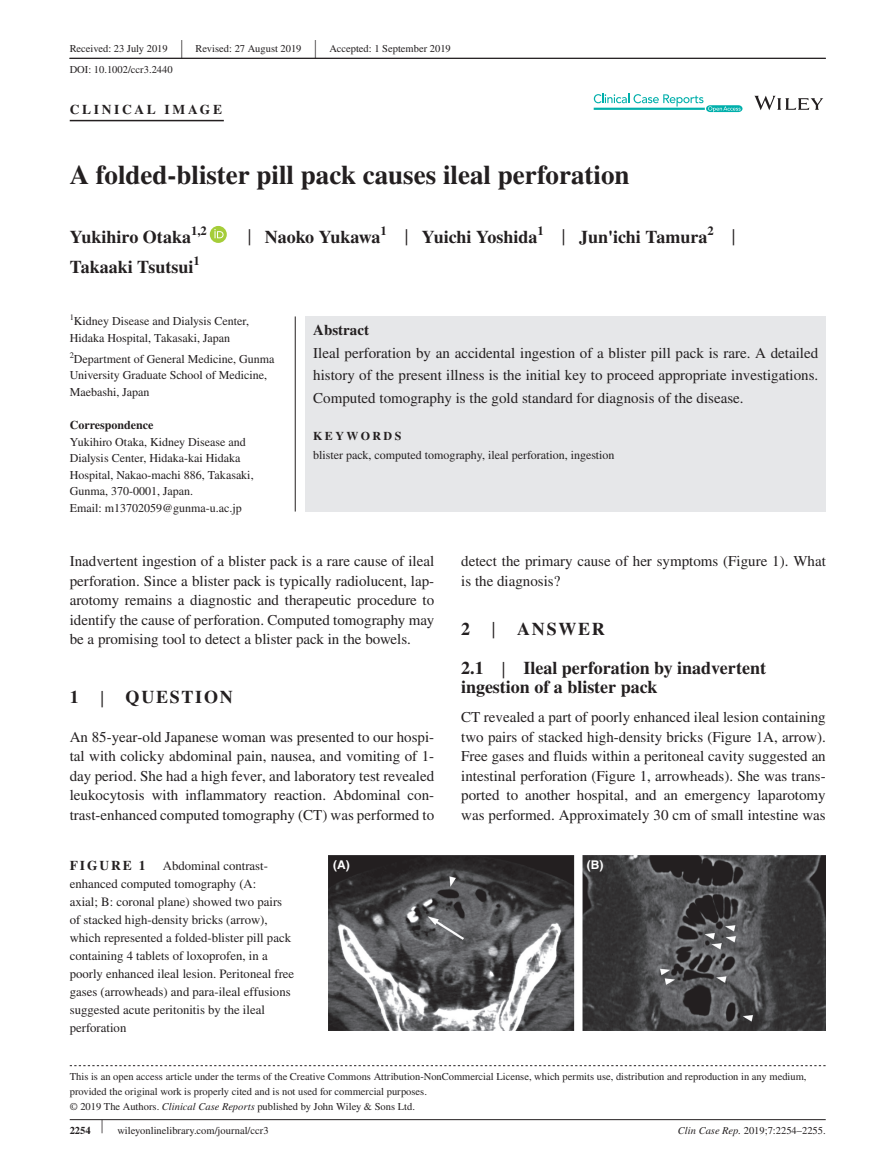
<style>
.page{position:relative;width:893px;height:1174px;background:#fff}
.page>*{position:absolute;margin:0;border:0;box-sizing:border-box;transform-origin:0 0}
.t1{font:700 27px "STIX";color:#231f20}
.t2{font:26.55px "STIX";color:#231f20;scale:.4 1}
.t3{font:700 18px/39px "STIX";color:#231f20}
.t4{font:700 18px "STIX";letter-spacing:.1em;color:#231f20}
.t5{font:15px/19.5px "STIX";color:#231f20;text-align:justify}
.t6{font:700 15px "STIX";color:#231f20}
.t7{font:700 13.5px "STIX";letter-spacing:.2em;color:#231f20}
.t8{font:12.75px/18px "STIX";color:#231f20}
.t9{font:700 12.6px "STIX";color:#231f20}
.t10{font:12px/16.5px "STIX";color:#231f20}
.t11{font:700 12px "STIX";color:#231f20}
.t12{font:700 12px "STIX";letter-spacing:.2em;color:#231f20}
.t13{font:700 12px "Helvetica";color:#fff}
.t14{font:10.5px/15px "STIX";color:#231f20}
.s1{font-weight:400;font-size:23.4px}
.s2{font-weight:400;font-size:23.7px}
.s3{font-style:italic}
.s4{font-weight:700}
.s5{font-size:19.5px}
</style>
<div class="page">
<hr style="left:70px;top:1119px;width:756px;height:1px;background:#231f20">
<hr style="left:69px;top:58px;width:757px;height:1px;background:#231f20">
<svg style="left:754px;top:96px;width:69px;height:14px"></svg>
<svg style="left:594px;top:94px;width:148px;height:18px"></svg>
<hr style="left:70px;top:120px;width:154px;height:1px;background:#231f20">
<div style="left:210px;top:226px;width:17px;height:17px;background:#a5cd39;border-radius:50%"></div>
<svg style="left:214px;top:229px;width:10px;height:9px"></svg>
<svg style="left:70px;top:1065px;width:756px;height:1px"></svg>
<hr style="left:295px;top:316px;width:1px;height:195px;background:#231f20">
<div style="left:306px;top:316px;width:520px;height:153px;background:#e6e7e9"></div>
<div style="left:306px;top:469px;width:520px;height:42px;background:#e6e7e9"></div>
<img style="left:328px;top:855px;width:498px;height:175px">
<p class="t14" style="left:70px;top:41px;width:100px">Received: 23 July 2019</p>
<h2 class="t2" style="left:181px;top:31px;width:7px">|</h2>
<p class="t14" style="left:196px;top:41px;width:107px">Revised: 27 August 2019</p>
<h2 class="t2" style="left:314px;top:31px;width:7px">|</h2>
<p class="t14" style="left:329px;top:41px;width:123px">Accepted: 1 September 2019</p>
<p class="t14" style="left:70px;top:63px;width:104px">DOI: 10.1002/ccr3.2440</p>
<p class="t7" style="left:70px;top:101px;width:154px">CLINICAL IMAGE</p>
<h1 class="t1" style="left:70px;top:159px;width:561px">A folded‐blister pill pack causes ileal perforation</h1>
<p class="t3" style="left:70px;top:217px;width:139px">Yukihiro Otaka<sup>1,2</sup></p>
<p class="t3" style="left:248px;top:217px;width:489px"><span class="s1">|</span> Naoko Yukawa<sup>1</sup> <span class="s1">|</span> Yuichi Yoshida<sup>1</sup> <span class="s1">|</span> Jun'ichi Tamura<sup>2</sup> <span class="s1">|</span></p>
<p class="t3" style="left:70px;top:247px;width:125px">Takaaki Tsutsui</p>
<p class="t9" style="left:193px;top:253px;width:8px">1</p>
<p class="t10" style="left:70px;top:314px;width:181px"><sup>1</sup>Kidney Disease and Dialysis Center,<br>Hidaka Hospital, Takasaki, Japan</p>
<p class="t10" style="left:70px;top:351px;width:206px"><sup>2</sup>Department of General Medicine, Gunma<br>University Graduate School of Medicine,<br>Maebashi, Japan</p>
<p class="t11" style="left:70px;top:418px;width:85px">Correspondence</p>
<p class="t10" style="left:70px;top:434px;width:185px">Yukihiro Otaka, Kidney Disease and Dialysis Center, Hidaka‐kai Hidaka Hospital, Nakao‐machi 886, Takasaki, Gunma, 370‐0001, Japan.<br>Email: m13702059@gunma-u.ac.jp</p>
<p class="t6" style="left:313px;top:321px;width:57px">Abstract</p>
<p class="t5" style="left:313px;top:342px;width:507px;line-height:22.5px">Ileal perforation by an accidental ingestion of a blister pill pack is rare. A detailed history of the present illness is the initial key to proceed appropriate investigations.<br>Computed tomography is the gold standard for diagnosis of the disease.</p>
<p class="t12" style="left:313px;top:428px;width:90px">KEYWORDS</p>
<p class="t10" style="left:313px;top:448px;width:303px">blister pack, computed tomography, ileal perforation, ingestion</p>
<p class="t5" style="left:70px;top:552px;width:366px">Inadvertent ingestion of a blister pack is a rare cause of ileal perforation. Since a blister pack is typically radiolucent, lap&shy;arotomy remains a diagnostic and therapeutic procedure to identify the cause of perforation. Computed tomography may be a promising tool to detect a blister pack in the bowels.</p>
<p class="t4" style="left:70px;top:686px;width:165px">1 <span class="s2">|</span> QUESTION</p>
<p class="t5" style="left:70px;top:728px;width:366px">An 85‐year‐old Japanese woman was presented to our hospi&shy;tal with colicky abdominal pain, nausea, and vomiting of 1‐ day period. She had a high fever, and laboratory test revealed leukocytosis with inflammatory reaction. Abdominal con&shy;trast‐enhanced computed tomography (CT) was performed to</p>
<p class="t5" style="left:461px;top:552px;width:366px">detect the primary cause of her symptoms (Figure 1). What is the diagnosis?</p>
<p class="t3" style="left:461px;top:609px;width:306px">2 <span class="s2">|</span> ANSWER<br>2.1 <span class="s2">|</span> Ileal perforation by inadvertent</p>
<p class="t3" style="left:461px;top:667px;width:198px">ingestion of a blister pack</p>
<p class="t5" style="left:461px;top:708px;width:366px">CT revealed a part of poorly enhanced ileal lesion containing two pairs of stacked high‐density bricks (Figure 1A, arrow).<br>Free gases and fluids within a peritoneal cavity suggested an intestinal perforation (Figure 1, arrowheads). She was trans&shy;ported to another hospital, and an emergency laparotomy was performed. Approximately 30 cm of small intestine was</p>
<p class="t8" style="left:70px;top:857px;width:226px;text-indent:93px">Abdominal contrast‐ enhanced computed tomography (A:<br>axial; B: coronal plane) showed two pairs of stacked high‐density bricks (arrow), which represented a folded‐blister pill pack containing 4 tablets of loxoprofen, in a poorly enhanced ileal lesion. Peritoneal free gases (arrowheads) and para‐ileal effusions suggested acute peritonitis by the ileal perforation</p>
<p class="t13" style="left:333px;top:857px;width:18px">(A)</p>
<p class="t13" style="left:587px;top:857px;width:18px">(B)</p>
<p class="t7" style="left:70px;top:857px;width:77px">FIGURE 1</p>
<p class="t14" style="left:70px;top:1069px;width:738px">This is an open access article under the terms of the Creative Commons Attribution‐NonCommercial License, which permits use, distribution and reproduction in any medium, provided the original work is properly cited and is not used for commercial purposes.<br>© 2019 The Authors. <span class="s3">Clinical Case Reports</span> published by John Wiley &amp; Sons Ltd.</p>
<p class="t14" style="left:70px;top:1123px;width:200px"><span class="s4">2254</span> <span class="s5">|</span> wileyonlinelibrary.com/journal/ccr3</p>
<p class="t14" style="left:678px;top:1123px;width:149px"><span class="s3">Clin Case Rep.</span> 2019;7:2254–2255.</p>
</div>
